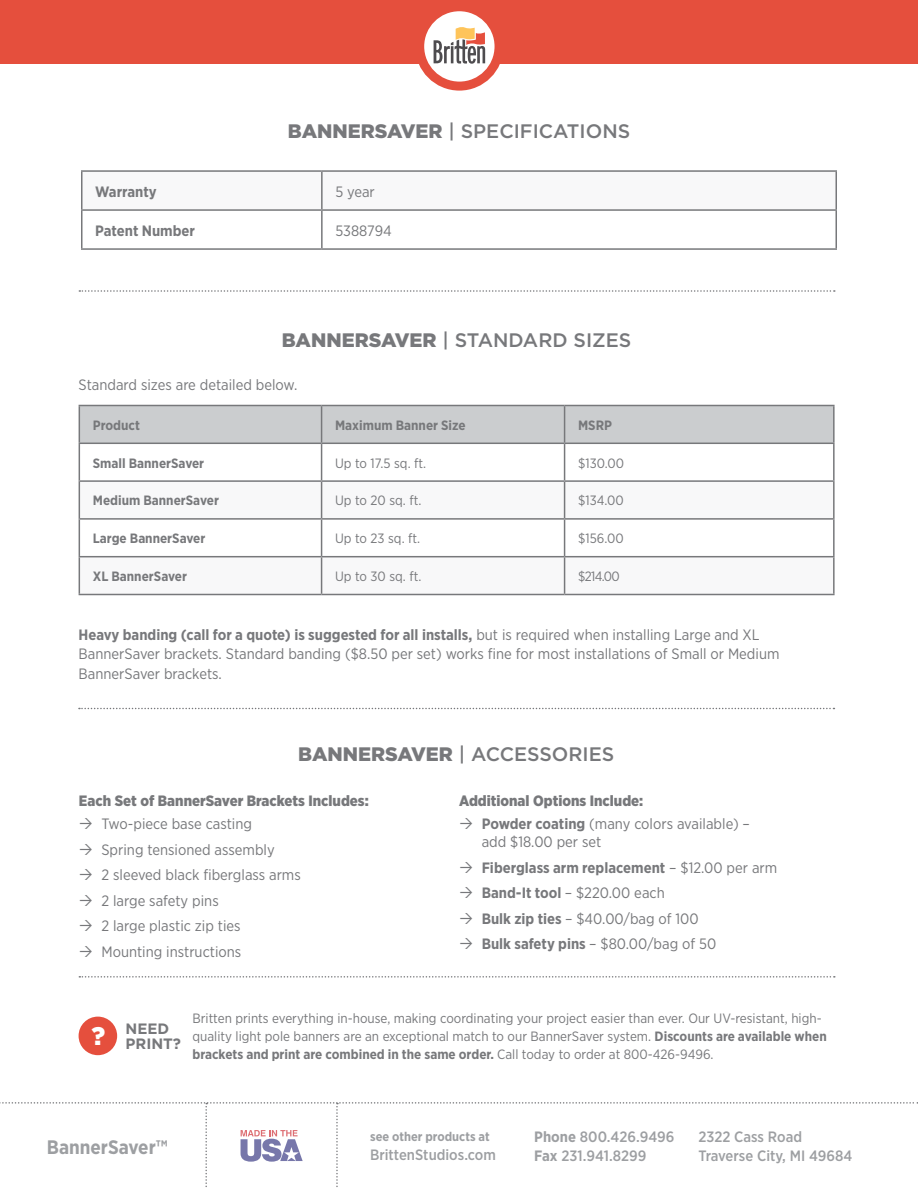
<style>
.page{position:relative;width:918px;height:1188px;background:#fff}
.page>*{position:absolute;margin:0;border:0;box-sizing:border-box;transform-origin:0 0}
.t1{font:500 19.5px "Gotham";color:#77787b}
.t2{font:700 19.5px "Gotham Narrow";color:#9d9fa2}
.t3{font:15px/25.5px "Gotham Narrow";color:#77787b}
.t4{font:900 15px/23.4px "Gotham Narrow";color:#77787b}
.t5{font:500 15px/19.5px "Gotham Narrow";color:#9d9fa2}
.t6{font:700 15px "Gotham Narrow";color:#77787b}
.t7{font:700 15px/15px "Gotham";color:#77787b}
.t8{font:13.5px/18px "Gotham Narrow";color:#77787b}
.t9{font:700 13.5px "Gotham Narrow";color:#77787b}
.t10{font:700 12.75px "Gotham Narrow";color:#9d9fa2}
.s1{font-weight:900}
.s2{font-weight:700}
.s3{font-weight:400}
</style>
<div class="page">
<svg style="left:0;top:1102px;width:918px;height:85px"></svg>
<div style="left:0;top:0;width:918px;height:64px;background:#e54f3d"></div>
<svg style="left:420px;top:7px;width:79px;height:79px;fill:#fff"></svg>
<div style="left:415px;top:2px;width:89px;height:89px;border:9px solid #e54f3d;border-radius:50%"></div>
<svg style="left:434px;top:26px;width:51px;height:38px"></svg>
<svg style="left:79px;top:290px;width:756px;height:2px"></svg>
<hr style="left:81px;top:170px;width:241px;height:2px;background:#77787b">
<hr style="left:81px;top:172px;width:1px;height:37px;background:#77787b">
<hr style="left:322px;top:170px;width:515px;height:2px;background:#77787b">
<hr style="left:321px;top:172px;width:2px;height:37px;background:#77787b">
<hr style="left:836px;top:172px;width:1px;height:37px;background:#77787b">
<hr style="left:81px;top:209px;width:241px;height:2px;background:#77787b">
<hr style="left:81px;top:211px;width:1px;height:37px;background:#77787b">
<hr style="left:322px;top:209px;width:515px;height:2px;background:#77787b">
<hr style="left:321px;top:211px;width:2px;height:37px;background:#77787b">
<hr style="left:836px;top:211px;width:1px;height:37px;background:#77787b">
<hr style="left:81px;top:248px;width:241px;height:2px;background:#77787b">
<hr style="left:322px;top:248px;width:515px;height:2px;background:#77787b">
<div style="left:79px;top:1017px;width:38px;height:38px;background:#e54f3d;border-radius:50%"></div>
<div style="left:80px;top:406px;width:753px;height:37px;background:#cbcdcf"></div>
<svg style="left:80px;top:482px;width:753px;height:112px"></svg>
<hr style="left:79px;top:405px;width:243px;height:1px;background:#77787b">
<hr style="left:79px;top:406px;width:1px;height:37px;background:#77787b">
<hr style="left:322px;top:405px;width:243px;height:1px;background:#77787b">
<hr style="left:321px;top:406px;width:1px;height:37px;background:#77787b">
<hr style="left:565px;top:405px;width:270px;height:1px;background:#77787b">
<hr style="left:564px;top:406px;width:1px;height:37px;background:#77787b">
<hr style="left:833px;top:406px;width:2px;height:37px;background:#77787b">
<hr style="left:79px;top:443px;width:243px;height:1px;background:#77787b">
<hr style="left:322px;top:443px;width:243px;height:1px;background:#77787b">
<hr style="left:565px;top:443px;width:270px;height:1px;background:#77787b">
<hr style="left:79px;top:444px;width:1px;height:36px;background:#77787b">
<hr style="left:321px;top:444px;width:1px;height:36px;background:#77787b">
<hr style="left:564px;top:444px;width:1px;height:36px;background:#77787b">
<hr style="left:833px;top:444px;width:2px;height:36px;background:#77787b">
<hr style="left:79px;top:480px;width:243px;height:2px;background:#77787b">
<hr style="left:79px;top:482px;width:1px;height:36px;background:#77787b">
<hr style="left:322px;top:480px;width:243px;height:2px;background:#77787b">
<hr style="left:321px;top:482px;width:1px;height:36px;background:#77787b">
<hr style="left:565px;top:480px;width:270px;height:2px;background:#77787b">
<hr style="left:564px;top:482px;width:1px;height:36px;background:#77787b">
<hr style="left:833px;top:482px;width:2px;height:36px;background:#77787b">
<hr style="left:79px;top:518px;width:243px;height:2px;background:#77787b">
<hr style="left:79px;top:520px;width:1px;height:36px;background:#77787b">
<hr style="left:322px;top:518px;width:243px;height:2px;background:#77787b">
<hr style="left:321px;top:520px;width:1px;height:36px;background:#77787b">
<hr style="left:565px;top:518px;width:270px;height:2px;background:#77787b">
<hr style="left:564px;top:520px;width:1px;height:36px;background:#77787b">
<hr style="left:833px;top:520px;width:2px;height:36px;background:#77787b">
<hr style="left:79px;top:556px;width:243px;height:1px;background:#77787b">
<hr style="left:79px;top:557px;width:1px;height:37px;background:#77787b">
<hr style="left:322px;top:556px;width:243px;height:1px;background:#77787b">
<hr style="left:321px;top:557px;width:1px;height:37px;background:#77787b">
<hr style="left:565px;top:556px;width:270px;height:1px;background:#77787b">
<hr style="left:564px;top:557px;width:1px;height:37px;background:#77787b">
<hr style="left:833px;top:557px;width:2px;height:37px;background:#77787b">
<hr style="left:79px;top:594px;width:243px;height:1px;background:#77787b">
<hr style="left:322px;top:594px;width:243px;height:1px;background:#77787b">
<hr style="left:565px;top:594px;width:270px;height:1px;background:#77787b">
<svg style="left:79px;top:708px;width:755px;height:1px"></svg>
<svg style="left:79px;top:976px;width:756px;height:2px"></svg>
<h1 class="t1" style="left:288px;top:120px;width:344px"><span class="s1">BANNERSAVER</span> | SPECIFICATIONS</h1>
<p class="t6" style="left:95px;top:182px;width:63px">Warranty</p>
<p class="t3" style="left:335px;top:178px;width:41px">5 year</p>
<p class="t6" style="left:95px;top:221px;width:101px">Patent Number</p>
<p class="t3" style="left:335px;top:217px;width:58px">5388794</p>
<h1 class="t1" style="left:282px;top:329px;width:351px"><span class="s1">BANNERSAVER</span> | STANDARD SIZES</h1>
<p class="t3" style="left:79px;top:371px;width:220px">Standard sizes are detailed below.</p>
<p class="t9" style="left:93px;top:416px;width:49px">Product</p>
<p class="t9" style="left:335px;top:416px;width:132px">Maximum Banner Size</p>
<p class="t9" style="left:578px;top:416px;width:35px">MSRP</p>
<p class="t9" style="left:93px;top:454px;width:113px">Small BannerSaver</p>
<p class="t8" style="left:335px;top:454px;width:93px">Up to 17.5 sq. ft.</p>
<p class="t8" style="left:578px;top:454px;width:48px">$130.00</p>
<p class="t9" style="left:93px;top:492px;width:128px">Medium BannerSaver</p>
<p class="t8" style="left:335px;top:491px;width:88px">Up to 20 sq. ft.</p>
<p class="t8" style="left:578px;top:491px;width:47px">$134.00</p>
<p class="t9" style="left:93px;top:530px;width:114px">Large BannerSaver</p>
<p class="t8" style="left:335px;top:529px;width:87px">Up to 23 sq. ft.</p>
<p class="t8" style="left:578px;top:529px;width:47px">$156.00</p>
<p class="t9" style="left:93px;top:568px;width:96px">XL BannerSaver</p>
<p class="t8" style="left:335px;top:567px;width:88px">Up to 30 sq. ft.</p>
<p class="t8" style="left:578px;top:567px;width:43px">$214.00</p>
<p class="t3" style="left:79px;top:624px;width:702px;line-height:19.5px"><span class="s2">Heavy banding (call for a quote) is suggested for all installs,</span> but is required when installing Large and XL<br>BannerSaver brackets. Standard banding ($8.50 per set) works fine for most installations of Small or Medium<br>BannerSaver brackets.</p>
<h1 class="t1" style="left:298px;top:743px;width:318px"><span class="s1">BANNERSAVER</span> | ACCESSORIES</h1>
<p class="t4" style="left:79px;top:789px;width:291px">Each Set of BannerSaver Brackets Includes:</p>
<p class="t3" style="left:101px;top:811px;width:201px">Two-piece base casting<br>Spring tensioned assembly<br>2 sleeved black fiberglass arms<br>2 large safety pins<br>2 large plastic zip ties<br>Mounting instructions</p>
<p class="t4" style="left:482px;top:789px;width:270px;text-indent:-23px">Additional Options Include:<br><span class="s2">Powder coating</span> <span class="s3">(many colors available) –</span></p>
<p class="t3" style="left:482px;top:829px;width:297px">add $18.00 per set<br><span class="s2">Fiberglass arm replacement</span> – $12.00 per arm<br><span class="s2">Band-It tool</span> – $220.00 each<br><span class="s2">Bulk zip ties</span> – $40.00/bag of 100<br><span class="s2">Bulk safety pins</span> – $80.00/bag of 50</p>
<p class="t7" style="left:92px;top:1021px;width:91px;text-indent:34px">NEED <sup>?</sup> PRINT?</p>
<p class="t8" style="left:192px;top:1009px;width:636px">Britten prints everything in-house, making coordinating your project easier than ever. Our UV-resistant, high&shy;quality light pole banners are an exceptional match to our BannerSaver system. <span class="s2">Discounts are available when brackets and print are combined in the same order.</span> Call today to order at 800-426-9496.</p>
<h1 class="t2" style="left:47px;top:1134px;width:123px">BannerSaver™</h1>
<p class="t5" style="left:534px;top:1126px;width:142px"><span class="s2">Phone</span> 800.426.9496<br><span class="s2">Fax</span> 231.941.8299</p>
<p class="t10" style="left:370px;top:1128px;width:121px">see other products at</p>
<p class="t5" style="left:370px;top:1145px;width:127px">BrittenStudios.com</p>
<p class="t5" style="left:698px;top:1126px;width:156px">2322 Cass Road<br>Traverse City, MI 49684</p>
</div>
